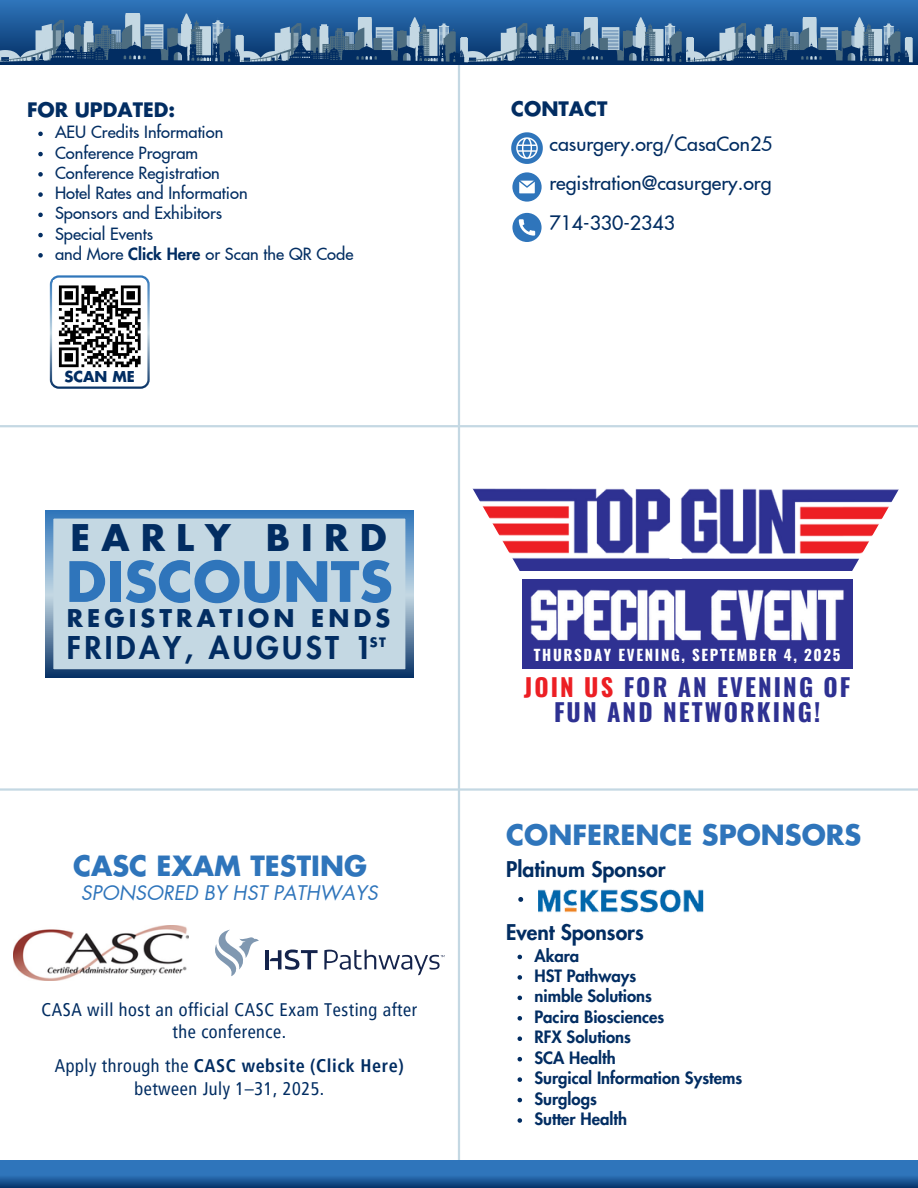
<style>
.page{position:relative;width:918px;height:1188px;background:#fff}
.page>*{position:absolute;margin:0;border:0;box-sizing:border-box;transform-origin:0 0}
.t1{font:700 54px "Futura LT Pro";color:#2f75bb}
.t2{font:700 35.85px "Futura LT Pro";letter-spacing:.31em;color:#022d62}
.t3{font:800 30.75px "Futura LT Pro";letter-spacing:.11em;color:#022d62}
.t4{font:700 27.3px "Futura LT Pro";color:#2f75bb}
.t5{font:700 24.45px/24.8px "Oswald";letter-spacing:.085em;color:#2e3192;text-align:center}
.t6{font:700 24px "Futura LT Pro";letter-spacing:.17em;color:#022d62}
.t7{font:800 21.15px "Futura LT Pro";color:#022d62}
.t8{font:italic 19.65px "Futura LT Pro";color:#2f75bb}
.t9{font:500 19.5px "Futura LT Pro";color:#022d62}
.t10{font:700 19.5px "Futura LT Pro";color:#022d62}
.t11{font:condensed 18.15px/22px "Frutiger LT Pro";letter-spacing:.03em;color:#022d62;text-align:center}
.t12{font:700 condensed 18.15px "Frutiger LT Pro";letter-spacing:.03em;color:#022d62}
.t13{font:800 16.65px "Futura LT Pro";color:#022d62}
.t14{font:500 16.5px "Futura LT Pro";color:#022d62}
.t15{font:700 15px "Oswald";letter-spacing:.11em;color:#fff}
.t16{font:700 14.7px "Futura LT Pro";color:#022d62}
.t17{font:700 12.75px "Futura LT Pro";color:#022d62}
.s1{font-weight:800}
.s2{font-weight:400}
.s3{color:#ec1f24}
</style>
<div class="page">
<img style="left:535px;top:488px;width:298px;height:71px">
<div style="left:504px;top:559px;width:360px;height:12px;background:#2f3192"></div>
<svg style="left:379px;top:488px;width:156px;height:110px"></svg>
<svg style="left:833px;top:489px;width:66px;height:82px"></svg>
<div style="left:522px;top:579px;width:331px;height:90px;background:#2f3192"></div>
<img style="left:530px;top:589px;width:314px;height:52px">
<hr style="left:458px;top:64px;width:2px;height:1105px;background:#c4d8e3">
<img style="left:538px;top:889px;width:166px;height:24px">
<svg style="left:518px;top:897px;width:5px;height:5px"></svg>
<svg style="left:518px;top:955px;width:4px;height:4px"></svg>
<svg style="left:518px;top:975px;width:4px;height:5px"></svg>
<svg style="left:518px;top:996px;width:4px;height:4px"></svg>
<svg style="left:518px;top:1016px;width:4px;height:5px"></svg>
<svg style="left:518px;top:1036px;width:4px;height:5px"></svg>
<svg style="left:518px;top:1057px;width:4px;height:4px"></svg>
<svg style="left:518px;top:1077px;width:4px;height:5px"></svg>
<svg style="left:518px;top:1098px;width:4px;height:4px"></svg>
<svg style="left:518px;top:1118px;width:4px;height:5px"></svg>
<svg style="left:50px;top:275px;width:100px;height:114px"></svg>
<svg style="left:511px;top:132px;width:31px;height:31px"></svg>
<svg style="left:512px;top:172px;width:30px;height:30px"></svg>
<svg style="left:512px;top:213px;width:30px;height:29px"></svg>
<hr style="left:0;top:788px;width:918px;height:3px;background:#c4d8e3">
<svg style="left:45px;top:511px;width:368px;height:166px;background:#b1c9da"></svg>
<img style="left:14px;top:925px;width:175px;height:56px">
<hr style="left:265px;top:950px;width:4px;height:20px;background:#14234b">
<svg style="left:270px;top:949px;width:48px;height:21px"></svg>
<svg style="left:215px;top:930px;width:44px;height:46px"></svg>
<svg style="left:324px;top:950px;width:120px;height:25px"></svg>
<svg style="left:0;top:1161px;width:918px;height:27px;background:#2464a6"></svg>
<hr style="left:0;top:425px;width:918px;height:2px;background:#c4d8e3">
<div style="left:0;top:0;width:918px;height:64px;background:#2a6db2"></div>
<svg style="left:0;top:14px;width:917px;height:50px;background:#456f99"></svg>
<svg style="left:38px;top:132px;width:5px;height:4px"></svg>
<svg style="left:38px;top:152px;width:5px;height:4px"></svg>
<svg style="left:38px;top:172px;width:5px;height:5px"></svg>
<svg style="left:38px;top:192px;width:5px;height:5px"></svg>
<svg style="left:38px;top:213px;width:5px;height:4px"></svg>
<svg style="left:38px;top:233px;width:5px;height:4px"></svg>
<svg style="left:38px;top:253px;width:5px;height:5px"></svg>
<h5 class="t10" style="left:27px;top:101px;width:150px">FOR UPDATED:</h5>
<h2 class="t14" style="left:55px;top:125px;width:170px">AEU Credits Information</h2>
<h1 class="t14" style="left:55px;top:145px;width:145px">Conference Program</h1>
<h5 class="t14" style="left:55px;top:165px;width:166px">Conference Registration</h5>
<h3 class="t14" style="left:55px;top:185px;width:194px">Hotel Rates and Information</h3>
<p class="t14" style="left:55px;top:206px;width:169px">Sponsors and Exhibitors</p>
<p class="t14" style="left:55px;top:226px;width:100px">Special Events</p>
<h4 class="t14" style="left:55px;top:246px;width:300px">and More <span class="s1">Click Here</span> or Scan the QR Code</h4>
<p class="t16" style="left:65px;top:370px;width:72px">SCAN ME</p>
<p class="t2" style="left:70px;top:521px;width:318px">EARLY BIRD</p>
<p class="t1" style="left:66px;top:557px;width:328px">DISCOUNTS</p>
<p class="t6" style="left:67px;top:607px;width:325px">REGISTRATION ENDS</p>
<p class="t3" style="left:67px;top:634px;width:307px">FRIDAY, AUGUST 1</p>
<p class="t17" style="left:370px;top:636px;width:17px">ST</p>
<p class="t4" style="left:73px;top:853px;width:295px">CASC EXAM TESTING</p>
<p class="t8" style="left:81px;top:884px;width:298px">SPONSORED BY HST PATHWAYS</p>
<p class="t11" style="left:42px;top:998px;width:377px">CASA will host an official CASC Exam Testing after the conference.</p>
<p class="t12" style="left:55px;top:1055px;width:350px"><span class="s2">Apply through the</span> CASC website (Click Here)</p>
<p class="t11" style="left:134px;top:1077px;width:191px">between July 1–31, 2025.</p>
<p class="t10" style="left:511px;top:100px;width:98px">CONTACT</p>
<p class="t9" style="left:549px;top:135px;width:225px">casurgery.org/CasaCon2<span class="s2">5</span></p>
<p class="t9" style="left:549px;top:174px;width:224px">registration@casurgery.org</p>
<p class="t9" style="left:549px;top:214px;width:127px">714-330-2343</p>
<p class="t15" style="left:534px;top:643px;width:308px">THURSDAY EVENING, SEPTEMBER 4, 2025</p>
<p class="t5" style="left:524px;top:674px;width:328px"><span class="s3">JOIN US</span> FOR AN EVENING OF<br>FUN AND NETWORKING!</p>
<h6 class="t4" style="left:506px;top:822px;width:357px">CONFERENCE SPONSORS</h6>
<p class="t7" style="left:506px;top:860px;width:161px">Platinum Sponsor</p>
<p class="t7" style="left:506px;top:922px;width:139px">Event Sponsors</p>
<p class="t13" style="left:534px;top:948px;width:46px">Akara</p>
<p class="t13" style="left:534px;top:968px;width:103px">HST Pathways</p>
<h6 class="t13" style="left:534px;top:989px;width:119px">nimble Solutions</h6>
<p class="t13" style="left:534px;top:1009px;width:131px">Pacira Biosciences</p>
<p class="t13" style="left:534px;top:1030px;width:98px">RFX Solutions</p>
<p class="t13" style="left:534px;top:1050px;width:83px">SCA Health</p>
<p class="t13" style="left:534px;top:1070px;width:209px">Surgical Information Systems</p>
<p class="t13" style="left:534px;top:1091px;width:64px">Surglogs</p>
<p class="t13" style="left:534px;top:1111px;width:94px">Sutter Health</p>
</div>
